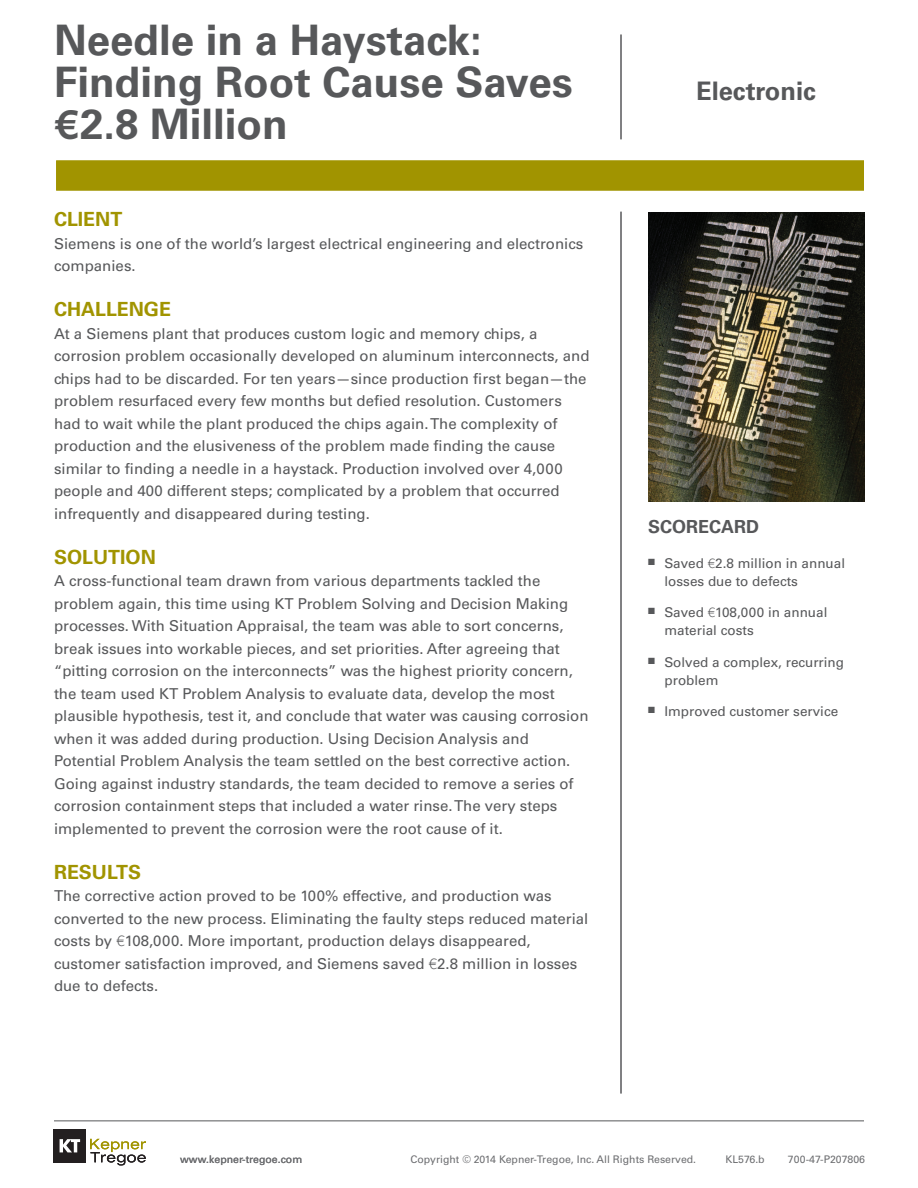
<style>
.page{position:relative;width:918px;height:1188px;background:#fff}
.page>*{position:absolute;margin:0;border:0;box-sizing:border-box;transform-origin:0 0}
.t1{font:700 42px/42px "Univers";color:#57585a}
.Industry_Heading_gra{font:700 25.5px "Univers";color:#57585a}
.Sub_head{font:700 19.5px "Univers";color:#a19400}
.Score_Card{font:700 18px "Univers";color:#57585a}
.Body_Copy{font:15px/22.5px "Univers";color:#57585a}
.Bullets_score_card{font:13.5px/18px "Univers";color:#57585a}
.t2{font:10.5px "Univers";color:#6c6d70}
.s1{font-family:"Gill Sans";font-weight:600}
.s2{font-family:"Gill Sans";font-weight:300}
</style>
<div class="page">
<hr style="left:54px;top:1121px;width:810px;height:1px;background:#57585a">
<div style="left:56px;top:160px;width:808px;height:30px;background:#a19400"></div>
<hr style="left:621px;top:212px;width:1px;height:882px;background:#57585a">
<hr style="left:621px;top:35px;width:1px;height:104px;background:#57585a">
<svg style="left:90px;top:1139px;width:56px;height:27px"></svg>
<div style="left:53px;top:1129px;width:33px;height:34px;background:#231f20"></div>
<svg style="left:60px;top:1139px;width:20px;height:13px"></svg>
<img style="left:648px;top:212px;width:217px;height:290px">
<p class="t1" style="left:54px;top:19px;width:520px">Needle in a Haystack:<br>Finding Root Cause Saves <span class="s1">€</span>2.8 Million</p>
<p class="Sub_head" style="left:54px;top:208px;width:70px">CLIENT</p>
<p class="Body_Copy" style="left:54px;top:232px;width:531px">Siemens is one of the world’s largest electrical engineering and electronics companies.</p>
<p class="Sub_head" style="left:54px;top:298px;width:119px">CHALLENGE</p>
<p class="Body_Copy" style="left:54px;top:322px;width:537px">At a Siemens plant that produces custom logic and memory chips, a corrosion problem occasionally developed on aluminum interconnects, and chips had to be discarded. For ten years—since production first began—the problem resurfaced every few months but defied resolution. Customers had to wait while the plant produced the chips again. The complexity of production and the elusiveness of the problem made finding the cause similar to finding a needle in a haystack. Production involved over 4,000 people and 400 different steps; complicated by a problem that occurred infrequently and disappeared during testing.</p>
<p class="Sub_head" style="left:54px;top:546px;width:103px">SOLUTION</p>
<p class="Body_Copy" style="left:54px;top:570px;width:536px">A cross-functional team drawn from various departments tackled the problem again, this time using KT Problem Solving and Decision Making processes. With Situation Appraisal, the team was able to sort concerns, break issues into workable pieces, and set priorities. After agreeing that “pitting corrosion on the interconnects” was the highest priority concern, the team used KT Problem Analysis to evaluate data, develop the most plausible hypothesis, test it, and conclude that water was causing corrosion when it was added during production. Using Decision Analysis and Potential Problem Analysis the team settled on the best corrective action.<br>Going against industry standards, the team decided to remove a series of corrosion containment steps that included a water rinse. The very steps implemented to prevent the corrosion were the root cause of it.</p>
<p class="Sub_head" style="left:54px;top:861px;width:89px">RESULTS</p>
<p class="Body_Copy" style="left:54px;top:885px;width:536px">The corrective action proved to be 100% effective, and production was converted to the new process. Eliminating the faulty steps reduced material costs by <span class="s2">€</span>108,000. More important, production delays disappeared, customer satisfaction improved, and Siemens saved <span class="s2">€</span>2.8 million in losses due to defects.</p>
<p class="Industry_Heading_gra" style="left:696px;top:76px;width:121px">Electronic</p>
<p class="Score_Card" style="left:648px;top:516px;width:113px">SCORECARD</p>
<p class="Bullets_score_card" style="left:664px;top:554px;width:182px;text-indent:-16px">■ Saved <span class="s2">€</span>2.8 million in annual losses due to defects</p>
<p class="Bullets_score_card" style="left:664px;top:604px;width:164px;text-indent:-16px">■ Saved <span class="s2">€</span>108,000 in annual material costs</p>
<p class="Bullets_score_card" style="left:664px;top:653px;width:181px;text-indent:-16px">■ Solved a complex, recurring problem</p>
<p class="Bullets_score_card" style="left:648px;top:703px;width:192px">■ Improved customer service</p>
<p class="t2" style="left:180px;top:1153px;width:124px">www.kepner-tregoe.com</p>
<p class="t2" style="left:410px;top:1153px;width:287px">Copyright © 2014 Kepner-Tregoe, Inc. All Rights Reserved.</p>
<p class="t2" style="left:725px;top:1153px;width:41px">KL576.b</p>
<p class="t2" style="left:788px;top:1153px;width:79px">700-47-P207806</p>
</div>
